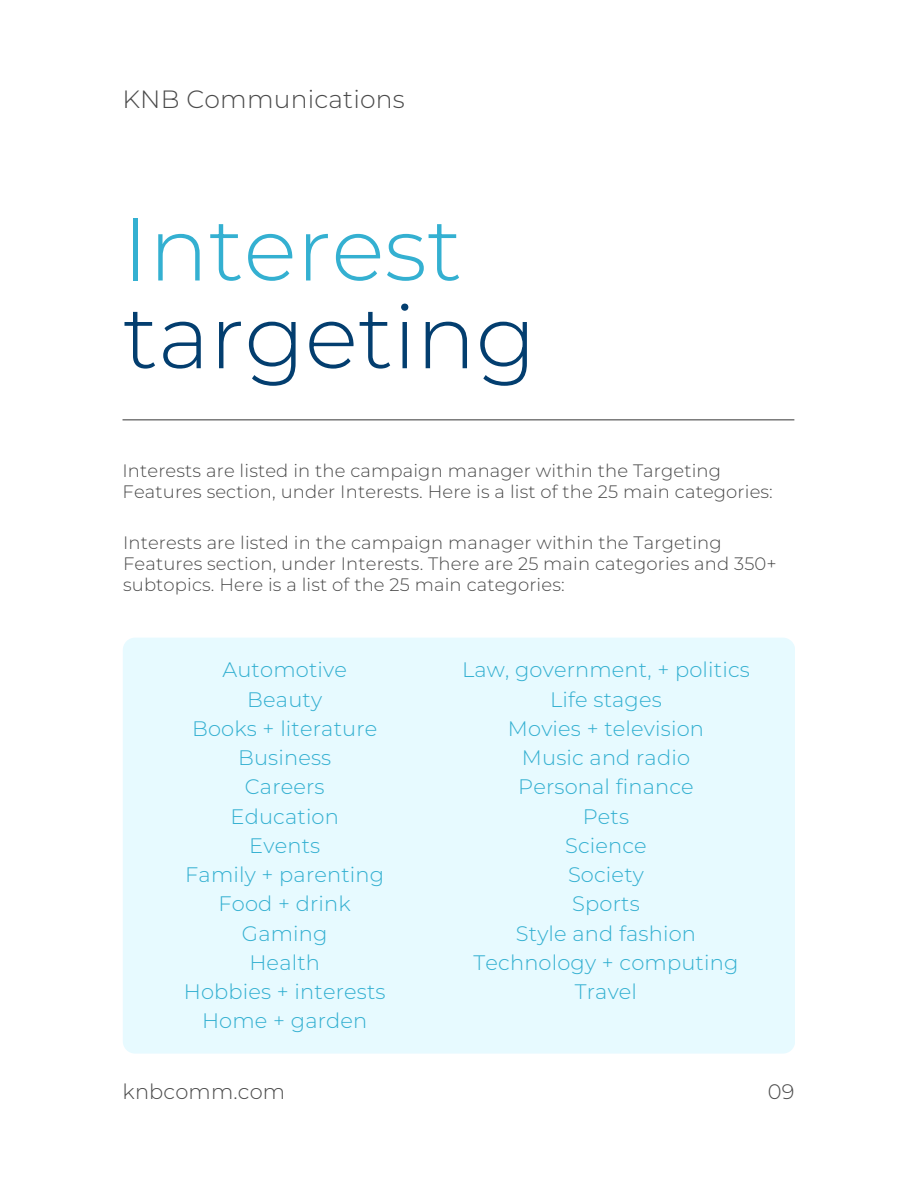
<style>
.page{position:relative;width:918px;height:1188px;background:#fff}
.page>*{position:absolute;margin:0;border:0;box-sizing:border-box;transform-origin:0 0}
.t1{font:300 88.65px "Montserrat";color:#033e6f}
.t2{font:300 88.65px "Montserrat";color:#34b0d1}
.t3{font:300 25.05px "Montserrat";letter-spacing:.01em;color:#4b4b4b}
.t4{font:300 21px "Montserrat";letter-spacing:.01em;color:#34b0d1}
.t5{font:300 21px "Montserrat";letter-spacing:.01em;color:#4b4b4b}
.t6{font:300 18px/21.3px "Montserrat";letter-spacing:.01em;color:#4b4b4b}
</style>
<div class="page">
<hr style="left:123px;top:419px;width:671px;height:1px;background:#4b4b4b">
<div style="left:123px;top:638px;width:672px;height:416px;background:#e7faff"></div>
<p class="t3" style="left:123px;top:83px;width:284px">KNB Communications</p>
<p class="t2" style="left:123px;top:195px;width:341px">Interest</p>
<p class="t1" style="left:123px;top:282px;width:415px">targeting</p>
<p class="t6" style="left:123px;top:460px;width:652px">Interests are listed in the campaign manager within the Targeting<br>Features section, under Interests. Here is a list of the 25 main categories:</p>
<p class="t6" style="left:123px;top:532px;width:655px">Interests are listed in the campaign manager within the Targeting<br>Features section, under Interests. There are 25 main categories and 350+ subtopics. Here is a list of the 25 main categories:</p>
<p class="t4" style="left:222px;top:657px;width:126px">Automotive</p>
<p class="t4" style="left:247px;top:686px;width:76px">Beauty</p>
<p class="t4" style="left:192px;top:716px;width:187px">Books + literature</p>
<p class="t4" style="left:238px;top:745px;width:95px">Business</p>
<p class="t4" style="left:245px;top:774px;width:81px">Careers</p>
<p class="t4" style="left:231px;top:803px;width:110px">Education</p>
<p class="t4" style="left:249px;top:833px;width:73px">Events</p>
<p class="t4" style="left:185px;top:862px;width:201px">Family + parenting</p>
<p class="t4" style="left:219px;top:891px;width:134px">Food + drink</p>
<p class="t4" style="left:242px;top:920px;width:87px">Gaming</p>
<p class="t4" style="left:249px;top:950px;width:72px">Health</p>
<p class="t4" style="left:184px;top:979px;width:203px">Hobbies + interests</p>
<p class="t4" style="left:202px;top:1008px;width:167px">Home + garden</p>
<p class="t4" style="left:462px;top:657px;width:289px">Law, government, + politics</p>
<p class="t4" style="left:550px;top:686px;width:113px">Life stages</p>
<p class="t4" style="left:508px;top:716px;width:198px">Movies + television</p>
<p class="t4" style="left:522px;top:745px;width:170px">Music and radio</p>
<p class="t4" style="left:518px;top:774px;width:177px">Personal finance</p>
<p class="t4" style="left:583px;top:803px;width:48px">Pets</p>
<p class="t4" style="left:565px;top:833px;width:83px">Science</p>
<p class="t4" style="left:568px;top:862px;width:77px">Society</p>
<p class="t4" style="left:572px;top:891px;width:69px">Sports</p>
<p class="t4" style="left:516px;top:920px;width:182px">Style and fashion</p>
<p class="t4" style="left:474px;top:950px;width:266px">Technology + computing</p>
<p class="t4" style="left:575px;top:979px;width:64px">Travel</p>
<p class="t5" style="left:123px;top:1078px;width:164px">knbcomm.com</p>
<p class="t5" style="left:768px;top:1078px;width:28px">09</p>
</div>
